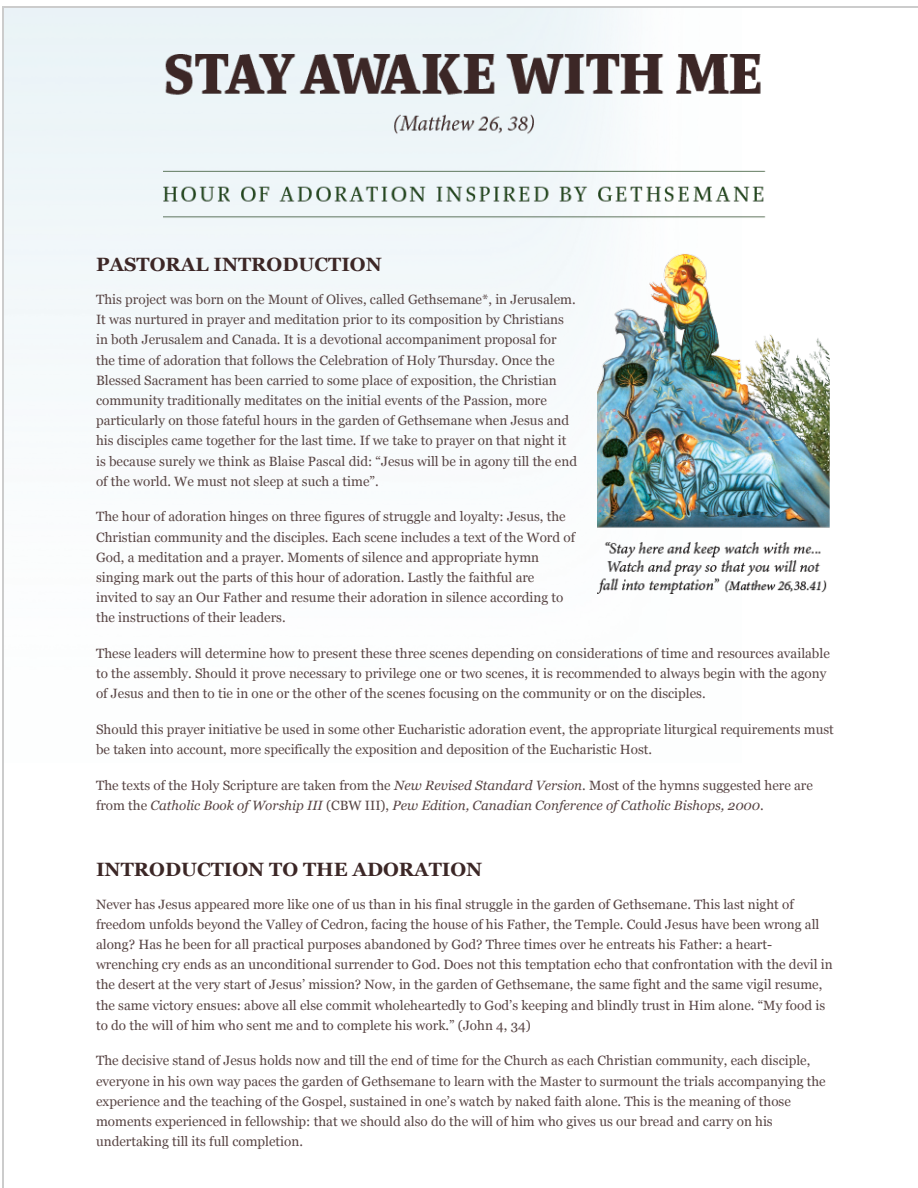
<style>
.page{position:relative;width:918px;height:1188px;background:#fff}
.page>*{position:absolute;margin:0;border:0;box-sizing:border-box;transform-origin:0 0}
.t1{font:700 19.2px "Georgia";color:#3c2726}
.t2{font:13.5px/20.2px "Georgia";color:#584544}
.t3{font:italic 13.5px/20.2px "Georgia";color:#584544}
.s1{font-style:normal}
</style>
<div class="page">
<img style="left:4px;top:8px;width:670px;height:586px">
<hr style="left:3px;top:7px;width:915px;height:1px;background:#ccc">
<hr style="left:3px;top:8px;width:1px;height:1180px;background:#ccc">
<img style="left:163px;top:54px;width:603px;height:164px">
<img style="left:598px;top:253px;width:231px;height:340px">
<h1 class="t1" style="left:96px;top:250px;width:287px">PASTORAL INTRODUCTION</h1>
<p class="t2" style="left:96px;top:289px;width:483px">This project was born on the Mount of Olives, called Gethsemane*, in Jerusalem.<br>It was nurtured in prayer and meditation prior to its composition by Christians in both Jerusalem and Canada. It is a devotional accompaniment proposal for the time of adoration that follows the Celebration of Holy Thursday. Once the Blessed Sacrament has been carried to some place of exposition, the Christian community traditionally meditates on the initial events of the Passion, more particularly on those fateful hours in the garden of Gethsemane when Jesus and his disciples came together for the last time. If we take to prayer on that night it is because surely we think as Blaise Pascal did: “Jesus will be in agony till the end of the world. We must not sleep at such a time”.</p>
<p class="t2" style="left:96px;top:506px;width:480px">The hour of adoration hinges on three figures of struggle and loyalty: Jesus, the Christian community and the disciples. Each scene includes a text of the Word of God, a meditation and a prayer. Moments of silence and appropriate hymn singing mark out the parts of this hour of adoration. Lastly the faithful are invited to say an Our Father and resume their adoration in silence according to the instructions of their leaders.</p>
<p class="t2" style="left:96px;top:642px;width:735px">These leaders will determine how to present these three scenes depending on considerations of time and resources available to the assembly. Should it prove necessary to privilege one or two scenes, it is recommended to always begin with the agony of Jesus and then to tie in one or the other of the scenes focusing on the community or on the disciples.</p>
<p class="t2" style="left:96px;top:718px;width:739px">Should this prayer initiative be used in some other Eucharistic adoration event, the appropriate liturgical requirements must be taken into account, more specifically the exposition and deposition of the Eucharistic Host.</p>
<p class="t3" style="left:96px;top:774px;width:718px"><span class="s1">The texts of the Holy Scripture are taken from the</span> New Revised Standard Version<span class="s1">. Most of the hymns suggested here are from the</span> Catholic Book of Worship III <span class="s1">(CBW III),</span> Pew Edition, Canadian Conference of Catholic Bishops, 2000<span class="s1">.</span></p>
<h1 class="t1" style="left:96px;top:854px;width:388px">INTRODUCTION TO THE ADORATION</h1>
<p class="t2" style="left:96px;top:893px;width:738px">Never has Jesus appeared more like one of us than in his final struggle in the garden of Gethsemane. This last night of freedom unfolds beyond the Valley of Cedron, facing the house of his Father, the Temple. Could Jesus have been wrong all along? Has he been for all practical purposes abandoned by God? Three times over he entreats his Father: a heart&shy;wrenching cry ends as an unconditional surrender to God. Does not this temptation echo that confrontation with the devil in the desert at the very start of Jesus’ mission? Now, in the garden of Gethsemane, the same fight and the same vigil resume, the same victory ensues: above all else commit wholeheartedly to God’s keeping and blindly trust in Him alone. “My food is to do the will of him who sent me and to complete his work.” (John 4, 34)</p>
<p class="t2" style="left:96px;top:1050px;width:731px">The decisive stand of Jesus holds now and till the end of time for the Church as each Christian community, each disciple, everyone in his own way paces the garden of Gethsemane to learn with the Master to surmount the trials accompanying the experience and the teaching of the Gospel, sustained in one’s watch by naked faith alone. This is the meaning of those moments experienced in fellowship: that we should also do the will of him who gives us our bread and carry on his undertaking till its full completion.</p>
</div>
